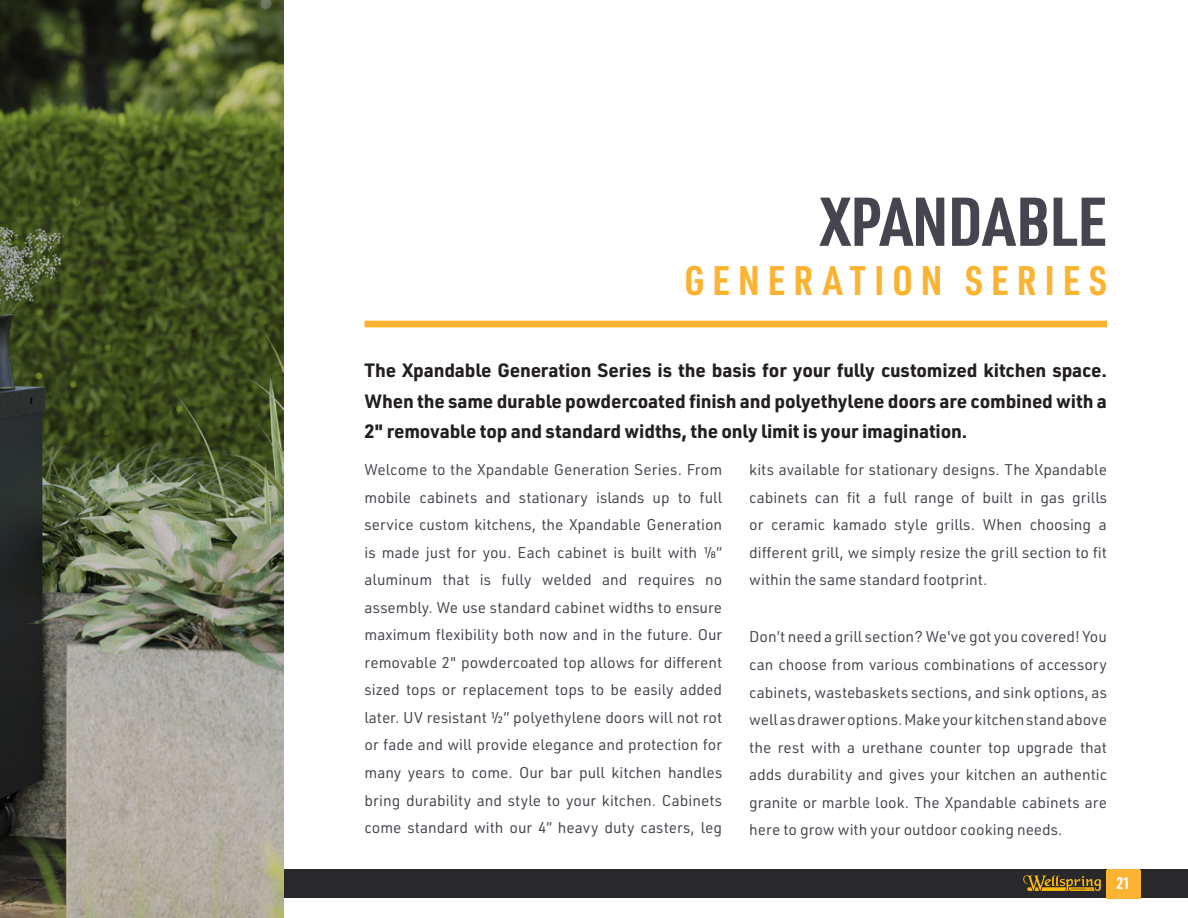
<style>
.page{position:relative;width:1188px;height:918px;background:#fff}
.page>*{position:absolute;margin:0;border:0;box-sizing:border-box;transform-origin:0 0}
.Heading_1_45pt{font:700 67.5px "URWDIN Cond";color:#44454e}
.Subtitle{font:700 40.5px "URWDIN Cond";letter-spacing:.2em;color:#fcb331}
.Pull_Out_Paragragh{font:700 18.9px/30.3px "URWDIN";letter-spacing:-.01em;color:#231f20;text-align:justify}
.t1{font:700 16.5px "URWDIN Cond";color:#fff}
.Main_Body{font:15.3px/27.6px "URWDIN";color:#44454e;text-align:justify}
</style>
<div class="page">
<div style="left:284px;top:869px;width:904px;height:29px;background:#29282b"></div>
<svg style="left:1023px;top:875px;width:78px;height:17px"></svg>
<div style="left:1107px;top:869px;width:33px;height:29px;background:#fcb331"></div>
<div style="left:1106px;top:870px;width:35px;height:29px;background:#fcb331"></div>
<img style="left:0;top:0;width:284px;height:918px">
<div style="left:364px;top:321px;width:743px;height:6px;background:#fcb331"></div>
<p class="Heading_1_45pt" style="left:820px;top:176px;width:289px">XPANDABLE</p>
<p class="Subtitle" style="left:684px;top:254px;width:424px">GENERATION SERIES</p>
<p class="Pull_Out_Paragragh" style="left:364px;top:355px;width:744px">The Xpandable Generation Series is the basis for your fully customized kitchen space.<br>When the same durable powdercoated finish and polyethylene doors are combined with a 2" removable top and standard widths, the only limit is your imagination.</p>
<p class="Main_Body" style="left:364px;top:455px;width:359px">Welcome to the Xpandable Generation Series. From mobile cabinets and stationary islands up to full service custom kitchens, the Xpandable Generation is made just for you. Each cabinet is built with ⅛” aluminum that is fully welded and requires no assembly. We use standard cabinet widths to ensure maximum flexibility both now and in the future. Our removable 2" powdercoated top allows for different sized tops or replacement tops to be easily added later. UV resistant ½” polyethylene doors will not rot or fade and will provide elegance and protection for many years to come. Our bar pull kitchen handles bring durability and style to your kitchen. Cabinets come standard with our 4” heavy duty casters, leg</p>
<p class="Main_Body" style="left:749px;top:455px;width:359px">kits available for stationary designs. The Xpandable cabinets can fit a full range of built in gas grills or ceramic kamado style grills. When choosing a different grill, we simply resize the grill section to fit within the same standard footprint.</p>
<p class="Main_Body" style="left:749px;top:623px;width:359px">Don’t need a grill section? We've got you covered! You can choose from various combinations of accessory cabinets, wastebaskets sections, and sink options, as well as drawer options. Make your kitchen stand above the rest with a urethane counter top upgrade that adds durability and gives your kitchen an authentic granite or marble look. The Xpandable cabinets are here to grow with your outdoor cooking needs.</p>
<p class="t1" style="left:1116px;top:872px;width:15px">21</p>
</div>
